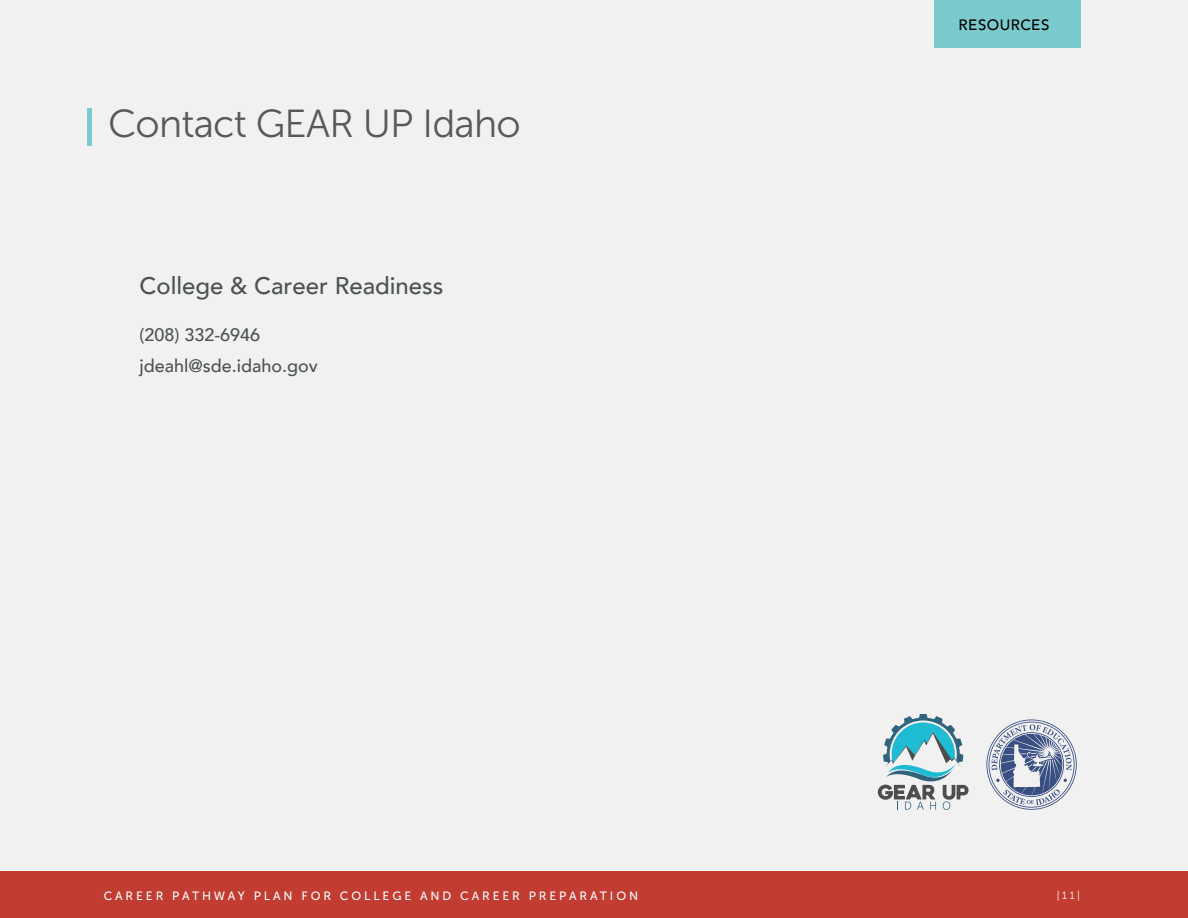
<style>
.page{position:relative;width:1188px;height:918px;background:#c23c32}
.page>*{position:absolute;margin:0;border:0;box-sizing:border-box;transform-origin:0 0}
.t1{font:39px "Museo Sans 300";letter-spacing:-.02em;color:#58595b}
.t2{font:500 24px "Avenir";color:#4d5252}
.t3{font:500 18px/30px "Avenir";color:#4d5252}
.t4{font:500 15px "Avenir";letter-spacing:.035em;color:#000}
.t5{font:12px "Museo Sans 500";letter-spacing:.24em;color:#fff}
.t6{font:10.5px "Museo Sans 300";color:#fff}
</style>
<div class="page">
<div style="left:0;top:0;width:1188px;height:870px;background:#f1f1f2"></div>
<hr style="left:88px;top:108px;width:4px;height:38px;background:#7ac9cc">
<svg style="left:878px;top:714px;width:91px;height:96px"></svg>
<svg style="left:986px;top:719px;width:91px;height:91px"></svg>
<div style="left:934px;top:0;width:147px;height:48px;background:#7ac9cc"></div>
<p class="t1" style="left:108px;top:103px;width:414px">Contact GEAR UP Idaho</p>
<p class="t2" style="left:140px;top:265px;width:306px">College &amp; Career Readiness</p>
<p class="t3" style="left:140px;top:319px;width:180px">(208) 332-6946 jdeahl@sde.idaho.gov</p>
<p class="t4" style="left:959px;top:12px;width:92px">RESOURCES</p>
<p class="t5" style="left:104px;top:889px;width:536px">CAREER PATHWAY PLAN FOR COLLEGE AND CAREER PREPARATION</p>
<p class="t6" style="left:1057px;top:890px;width:25px">|11|</p>
</div>
